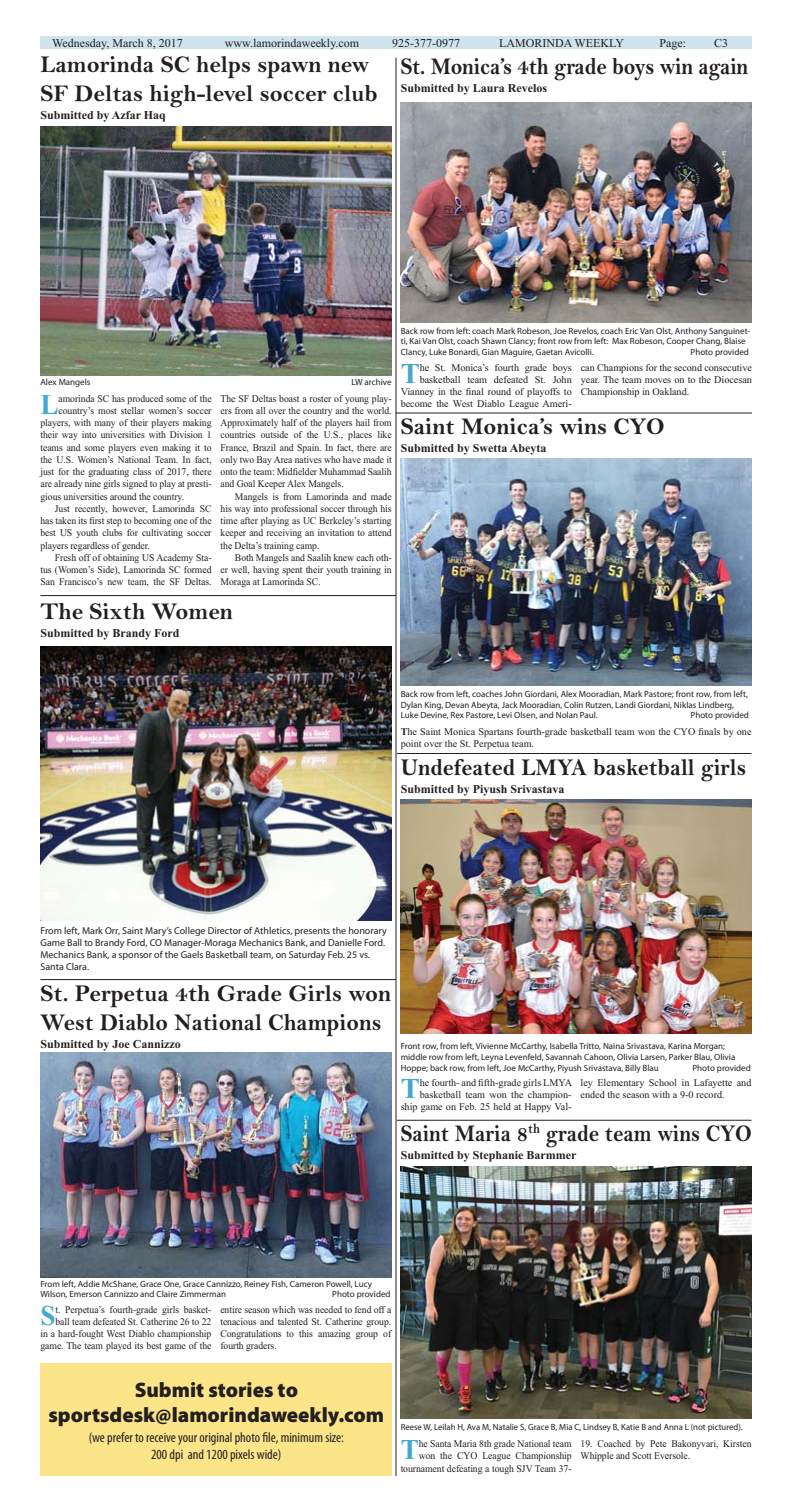
<style>
.page{position:relative;width:792px;height:1512px;background:#fff}
.page>*{position:absolute;margin:0;border:0;box-sizing:border-box;transform-origin:0 0}
.t1{font:700 28.7px "Times New Roman";color:#44aacd;scale:.95 1}
.t2{font:700 28.7px "Times New Roman";color:#44aacd}
.t3{font:24px/28.8px "Bell MT Bold";color:#231f20}
.t4{font:24px "Bell MT Bold";color:#231f20;scale:.9 1}
.t5{font:24px "Bell MT Bold";color:#231f20;scale:.95 1}
.t6{font:900 21px/25.2px "Myriad Pro";color:#231f20;text-align:center}
.t7{font:condensed 14px/16.8px "Myriad Pro";color:#231f20;text-align:center}
.t8{font:700 12px "Times New Roman";color:#231f20}
.t9{font:12px "Times New Roman";color:#231f20}
.t10{font:10.2px/12.2px "Times New Roman";letter-spacing:-.005em;color:#231f20;text-align:justify;scale:.95 1}
.t11{font:10.2px/12.2px "Times New Roman";letter-spacing:-.005em;color:#231f20;text-align:right}
.t12{font:10px/12px "Myriad Pro";color:#231f20}
.t13{font:9px/10.8px "Myriad Pro";color:#231f20}
.s1{font-weight:700}
</style>
<div class="page">
<div style="left:40px;top:36px;width:712px;height:13px;background:#d0e4ee"></div>
<div style="left:40px;top:1364px;width:352px;height:112px;background:#fce489"></div>
<hr style="left:397px;top:753px;width:355px;height:1px;background:#231f20">
<hr style="left:397px;top:1120px;width:355px;height:1px;background:#231f20">
<hr style="left:396px;top:413px;width:356px;height:1px;background:#231f20">
<hr style="left:40px;top:595px;width:356px;height:1px;background:#231f20">
<hr style="left:40px;top:979px;width:356px;height:1px;background:#231f20">
<hr style="left:396px;top:58px;width:1px;height:1418px;background:#231f20">
<img style="left:401px;top:102px;width:351px;height:221px">
<img style="left:40px;top:646px;width:352px;height:274px">
<img style="left:40px;top:1053px;width:352px;height:225px">
<img style="left:401px;top:800px;width:351px;height:234px">
<img style="left:401px;top:458px;width:351px;height:227px">
<img style="left:40px;top:127px;width:352px;height:249px">
<img style="left:401px;top:1167px;width:351px;height:251px">
<p class="t9" style="left:52px;top:38px;width:132px">Wednesday, March 8, 2017</p>
<p class="t9" style="left:225px;top:38px;width:136px">www.lamorindaweekly.com</p>
<p class="t9" style="left:392px;top:38px;width:69px">925-377-0977</p>
<p class="t9" style="left:499px;top:38px;width:126px">LAMORINDA WEEKLY</p>
<p class="t9" style="left:660px;top:38px;width:28px">Page:</p>
<p class="t9" style="left:714px;top:39px;width:16px">C3</p>
<h2 class="t3" style="left:40px;top:53px;width:339px">Lamorinda SC helps spawn new<br>SF Deltas high-level soccer club</h2>
<p class="t8" style="left:40px;top:111px;width:127px">Submitted by Azfar Haq</p>
<h2 class="t4" style="left:401px;top:58px;width:388px">St. Monica’s 4th grade boys win again</h2>
<p class="t8" style="left:401px;top:84px;width:148px">Submitted by Laura Revelos</p>
<p class="t13" style="left:40px;top:378px;width:52px">Alex Mangels</p>
<p class="t13" style="left:351px;top:378px;width:42px">LW archive</p>
<h1 class="t1" style="left:40px;top:395px;width:21px">L</h1>
<p class="t10" style="left:59px;top:393px;width:163px">amorinda SC has produced some of the</p>
<p class="t10" style="left:59px;top:405px;width:163px">country’s most stellar women’s soccer</p>
<p class="t10" style="left:40px;top:418px;width:182px">players, with many of their players making</p>
<p class="t10" style="left:40px;top:430px;width:182px">their way into universities with Division 1</p>
<p class="t10" style="left:40px;top:442px;width:182px">teams and some players even making it to</p>
<p class="t10" style="left:40px;top:454px;width:182px">the U.S. Women’s National Team. In fact,</p>
<p class="t10" style="left:40px;top:467px;width:182px">just for the graduating class of 2017, there</p>
<p class="t10" style="left:40px;top:479px;width:182px">are already nine girls signed to play at presti-</p>
<p class="t10" style="left:40px;top:491px;width:153px">gious universities around the country.</p>
<p class="t10" style="left:55px;top:503px;width:166px">Just recently, however, Lamorinda SC</p>
<p class="t10" style="left:40px;top:516px;width:182px">has taken its first step to becoming one of the</p>
<p class="t10" style="left:40px;top:528px;width:182px">best US youth clubs for cultivating soccer</p>
<p class="t10" style="left:40px;top:540px;width:117px">players regardless of gender.</p>
<p class="t10" style="left:55px;top:552px;width:166px">Fresh off of obtaining US Academy Sta-</p>
<p class="t10" style="left:40px;top:565px;width:182px">tus (Women’s Side), Lamorinda SC formed</p>
<p class="t10" style="left:40px;top:577px;width:182px">San Francisco’s new team, the SF Deltas.</p>
<p class="t10" style="left:221px;top:393px;width:182px">The SF Deltas boast a roster of young play&shy;ers from all over the country and the world.<br>Approximately half of the players hail from countries outside of the U.S., places like France, Brazil and Spain. In fact, there are only two Bay Area natives who have made it onto the team: Midfielder Muhammad Saalih and Goal Keeper Alex Mangels.</p>
<p class="t10" style="left:221px;top:491px;width:182px;text-indent:14px">Mangels is from Lamorinda and made his way into professional soccer through his time after playing as UC Berkeley’s starting keeper and receiving an invitation to attend the Delta’s training camp.</p>
<p class="t10" style="left:221px;top:552px;width:182px;text-indent:14px">Both Mangels and Saalih knew each oth&shy;er well, having spent their youth training in Moraga at Lamorinda SC.</p>
<h2 class="t3" style="left:40px;top:600px;width:194px">The Sixth Women</h2>
<p class="t8" style="left:40px;top:629px;width:141px">Submitted by Brandy Ford</p>
<p class="t13" style="left:401px;top:326px;width:351px">Back row from left: coach Mark Robeson, Joe Revelos, coach Eric Van Olst, Anthony Sanguinet&shy;ti, Kai Van Olst, coach Shawn Clancy; front row from left: Max Robeson, Cooper Chang, Blaise<br>Clancy, Luke Bonardi, Gian Maguire, Gaetan Avicolli.</p>
<p class="t13" style="left:691px;top:348px;width:60px">Photo provided</p>
<p class="t11" style="left:401px;top:362px;width:173px">he St. Monica’s fourth grade boys basketball team defeated St. John Vianney in the final round of playoffs to become the West Diablo League Ameri-</p>
<p class="t11" style="left:581px;top:362px;width:173px;text-align:justify">can Champions for the second consecutive year. The team moves on to the Diocesan Championship in Oakland.</p>
<h1 class="t2" style="left:401px;top:364px;width:21px">T</h1>
<h2 class="t3" style="left:401px;top:415px;width:265px">Saint Monica’s wins CYO</h2>
<p class="t8" style="left:401px;top:444px;width:147px">Submitted by Swetta Abeyta</p>
<p class="t13" style="left:401px;top:689px;width:349px">Back row from left, coaches John Giordani, Alex Mooradian, Mark Pastore; front row, from left,<br>Dylan King, Devan Abeyta, Jack Mooradian, Colin Rutzen, Landi Giordani, Niklas Lindberg,<br>Luke Devine, Rex Pastore, Levi Olsen, and Nolan Paul.</p>
<p class="t13" style="left:691px;top:711px;width:60px">Photo provided</p>
<p class="t11" style="left:401px;top:727px;width:352px;text-align:left"><span class="s1">T</span>he Saint Monica Spartans fourth-grade basketball team won the CYO finals by one point over the St. Perpetua team.</p>
<h2 class="t5" style="left:401px;top:759px;width:365px">Undefeated LMYA basketball girls</h2>
<p class="t8" style="left:401px;top:785px;width:165px">Submitted by Piyush Srivastava</p>
<p class="t12" style="left:40px;top:925px;width:348px">From left, Mark Orr, Saint Mary’s College Director of Athletics, presents the honorary Game Ball to Brandy Ford, CO Manager-Moraga Mechanics Bank, and Danielle Ford.<br>Mechanics Bank, a sponsor of the Gaels Basketball team, on Saturday Feb. 25 vs.<br>Santa Clara.</p>
<h2 class="t3" style="left:40px;top:982px;width:352px">St. Perpetua 4th Grade Girls won<br>West Diablo National Champions</h2>
<p class="t8" style="left:40px;top:1040px;width:142px">Submitted by Joe Cannizzo</p>
<p class="t13" style="left:401px;top:1042px;width:336px">Front row, from left, Vivienne McCarthy, Isabella Tritto, Naina Srivastava, Karina Morgan; middle row from left, Leyna Levenfeld, Savannah Cahoon, Olivia Larsen, Parker Blau, Olivia<br>Hoppe; back row, from left, Joe McCarthy, Piyush Srivastava, Billy Blau</p>
<p class="t13" style="left:692px;top:1064px;width:60px">Photo provided</p>
<p class="t11" style="left:401px;top:1077px;width:173px">he fourth- and fifth-grade girls LMYA basketball team won the champion-<br>ship game on Feb. 25 held at Happy Val-</p>
<p class="t11" style="left:581px;top:1077px;width:172px;text-align:left">ley Elementary School in Lafayette and ended the season with a 9-0 record.</p>
<h1 class="t2" style="left:401px;top:1079px;width:21px">T</h1>
<h2 class="t4" style="left:401px;top:1125px;width:392px">Saint Maria 8<sup>th</sup> grade team wins CYO</h2>
<p class="t8" style="left:401px;top:1151px;width:177px">Submitted by Stephanie Barmmer</p>
<p class="t13" style="left:40px;top:1279px;width:333px">From left, Addie McShane, Grace One, Grace Cannizzo, Reiney Fish, Cameron Powell, Lucy<br>Wilson, Emerson Cannizzo and Claire Zimmerman</p>
<p class="t13" style="left:332px;top:1290px;width:60px">Photo provided</p>
<h1 class="t1" style="left:40px;top:1306px;width:17px">S</h1>
<p class="t10" style="left:40px;top:1304px;width:182px;text-align:right">t. Perpetua’s fourth-grade girls basket&shy;ball team defeated St. Catherine 26 to 22<br>in a hard-fought West Diablo championship game. The team played its best game of the</p>
<p class="t10" style="left:220px;top:1304px;width:181px">entire season which was needed to fend off a tenacious and talented St. Catherine group.<br>Congratulations to this amazing group of fourth graders.</p>
<h3 class="t6" style="left:49px;top:1379px;width:337px">Submit stories to sportsdesk@lamorindaweekly.com</h3>
<h3 class="t7" style="left:89px;top:1429px;width:257px">(we prefer to receive your original photo file, minimum size:<br>200 dpi and 1200 pixels wide)</h3>
<p class="t13" style="left:401px;top:1422px;width:344px">Reese W, Leilah H, Ava M, Natalie S, Grace B, Mia C, Lindsey B, Katie B and Anna L (not pictured).</p>
<p class="t10" style="left:401px;top:1439px;width:182px;text-align:right">he Santa Maria 8th grade National team won the CYO League Championship tournament defeating a tough SJV Team 37-</p>
<p class="t10" style="left:581px;top:1439px;width:181px">19. Coached by Pete Bakonyvari, Kirsten<br>Whipple and Scott Eversole.</p>
<h1 class="t1" style="left:401px;top:1440px;width:21px">T</h1>
</div>
